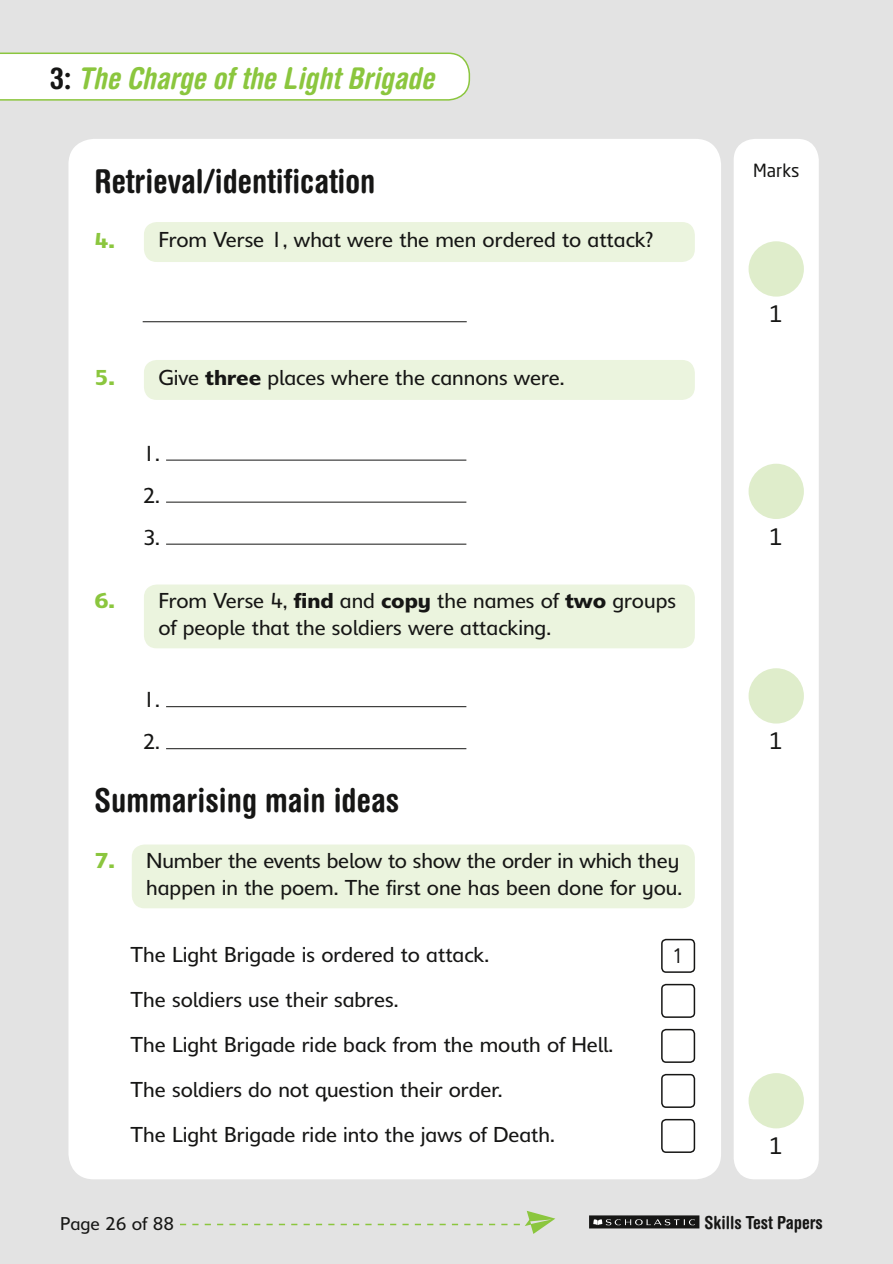
<style>
.page{position:relative;width:893px;height:1264px;background:#fff}
.page>*{position:absolute;margin:0;border:0;box-sizing:border-box;transform-origin:0 0}
.t1{font:700 condensed 33px "Helvetica Rounded LT Std";color:#161615}
.t2{font:italic 700 condensed 30px "Helvetica Rounded LT Std";color:#8bc63e}
.t3{font:22.5px "Neo Sans Std";color:#161615}
.t4{font:21px/42px "Delargo DT Infant";color:#161615}
.t5{font:600 21px "Delargo DT Infant";color:#8bc63e}
.t6{font:21px "Sassoon Infant Std";color:#161615}
.t7{font:700 condensed 18px "Helvetica Rounded LT Std";color:#161615}
.t8{font:18px "Delargo DT Infant";color:#161615}
.t9{font:18px "Neo Sans Std";color:#161615}
.s1{font-style:normal;color:#161615}
.s2{font-weight:600}
</style>
<div class="page">
<hr style="left:890px;top:0;width:2px;height:1263px;background:#e3e3e3">
<div style="left:0;top:0;width:890px;height:1263px;background:#e3e3e3"></div>
<div style="left:733px;top:139px;width:85px;height:1040px;background:#fff;border-radius:21px"></div>
<div style="left:68px;top:139px;width:652px;height:1040px;background:#fff;border-radius:26px"></div>
<div style="left:588px;top:1215px;width:111px;height:13px;background:#161615"></div>
<svg style="left:593px;top:1219px;width:101px;height:6px"></svg>
<svg style="left:180px;top:1211px;width:375px;height:22px"></svg>
<div style="left:0;top:53px;width:470px;height:48px;background:#fff"></div>
<hr style="left:143px;top:321px;width:323px;height:1px;background:#161615">
<hr style="left:166px;top:460px;width:300px;height:1px;background:#161615">
<hr style="left:166px;top:502px;width:300px;height:1px;background:#161615">
<hr style="left:166px;top:544px;width:300px;height:1px;background:#161615">
<hr style="left:166px;top:706px;width:300px;height:1px;background:#161615">
<hr style="left:166px;top:748px;width:300px;height:1px;background:#161615">
<div style="left:660px;top:938px;width:34px;height:34px;border:2px solid #161615;border-radius:4px"></div>
<div style="left:660px;top:983px;width:34px;height:34px;border:2px solid #161615;border-radius:4px"></div>
<div style="left:660px;top:1028px;width:34px;height:34px;border:2px solid #161615;border-radius:4px"></div>
<div style="left:660px;top:1073px;width:34px;height:34px;border:2px solid #161615;border-radius:4px"></div>
<div style="left:660px;top:1118px;width:34px;height:34px;border:2px solid #161615;border-radius:4px"></div>
<div style="left:144px;top:222px;width:550px;height:40px;background:#ebf4de;border-radius:13px"></div>
<div style="left:748px;top:241px;width:55px;height:55px;background:#dfedcb;border-radius:50%"></div>
<div style="left:144px;top:360px;width:550px;height:40px;background:#ebf4de;border-radius:13px"></div>
<div style="left:748px;top:463px;width:55px;height:56px;background:#dfedcb;border-radius:50%"></div>
<div style="left:144px;top:584px;width:550px;height:64px;background:#ebf4de;border-radius:13px"></div>
<div style="left:748px;top:668px;width:55px;height:55px;background:#dfedcb;border-radius:50%"></div>
<div style="left:132px;top:844px;width:562px;height:64px;background:#ebf4de;border-radius:13px"></div>
<div style="left:748px;top:1073px;width:55px;height:55px;background:#dfedcb;border-radius:50%"></div>
<h2 class="t2" style="left:50px;top:60px;width:385px"><span class="s1">3:</span> The Charge of the Light Brigade</h2>
<h1 class="t1" style="left:95px;top:161px;width:282px">Retrieval/identification</h1>
<p class="t5" style="left:95px;top:228px;width:22px">4.</p>
<p class="t4" style="left:158px;top:218px;width:497px">From Verse 1, what were the men ordered to attack?</p>
<p class="t5" style="left:95px;top:364px;width:22px">5.</p>
<p class="t5" style="left:95px;top:587px;width:22px">6.</p>
<p class="t4" style="left:158px;top:356px;width:407px">Give <span class="s2">three</span> places where the cannons were.</p>
<p class="t4" style="left:143px;top:432px;width:19px;text-align:justify">1.<br>2.<br>3.</p>
<p class="t4" style="left:158px;top:587px;width:519px;line-height:27px">From Verse 4, <span class="s2">find</span> and <span class="s2">copy</span> the names of <span class="s2">two</span> groups of people that the soldiers were attacking.</p>
<p class="t4" style="left:143px;top:678px;width:19px">1.<br>2.</p>
<h1 class="t1" style="left:95px;top:780px;width:306px">Summarising main ideas</h1>
<p class="t5" style="left:95px;top:847px;width:22px">7.</p>
<p class="t4" style="left:146px;top:847px;width:537px;line-height:27px">Number the events below to show the order in which they happen in the poem. The first one has been done for you.</p>
<p class="t4" style="left:131px;top:933px;width:360px">The Light Brigade is ordered to attack.</p>
<p class="t6" style="left:671px;top:943px;width:13px">1</p>
<p class="t4" style="left:131px;top:977px;width:483px;line-height:45px">The soldiers use their sabres.<br>The Light Brigade ride back from the mouth of Hell.<br>The soldiers do not question their order.<br>The Light Brigade ride into the jaws of Death.</p>
<p class="t9" style="left:752px;top:160px;width:48px">Marks</p>
<p class="t3" style="left:769px;top:300px;width:15px">1</p>
<p class="t3" style="left:769px;top:523px;width:15px">1</p>
<p class="t3" style="left:769px;top:727px;width:15px">1</p>
<p class="t3" style="left:769px;top:1132px;width:15px">1</p>
<p class="t8" style="left:60px;top:1212px;width:115px">Page 26 of 88</p>
<p class="t7" style="left:704px;top:1211px;width:120px">Skills Test Papers</p>
</div>
